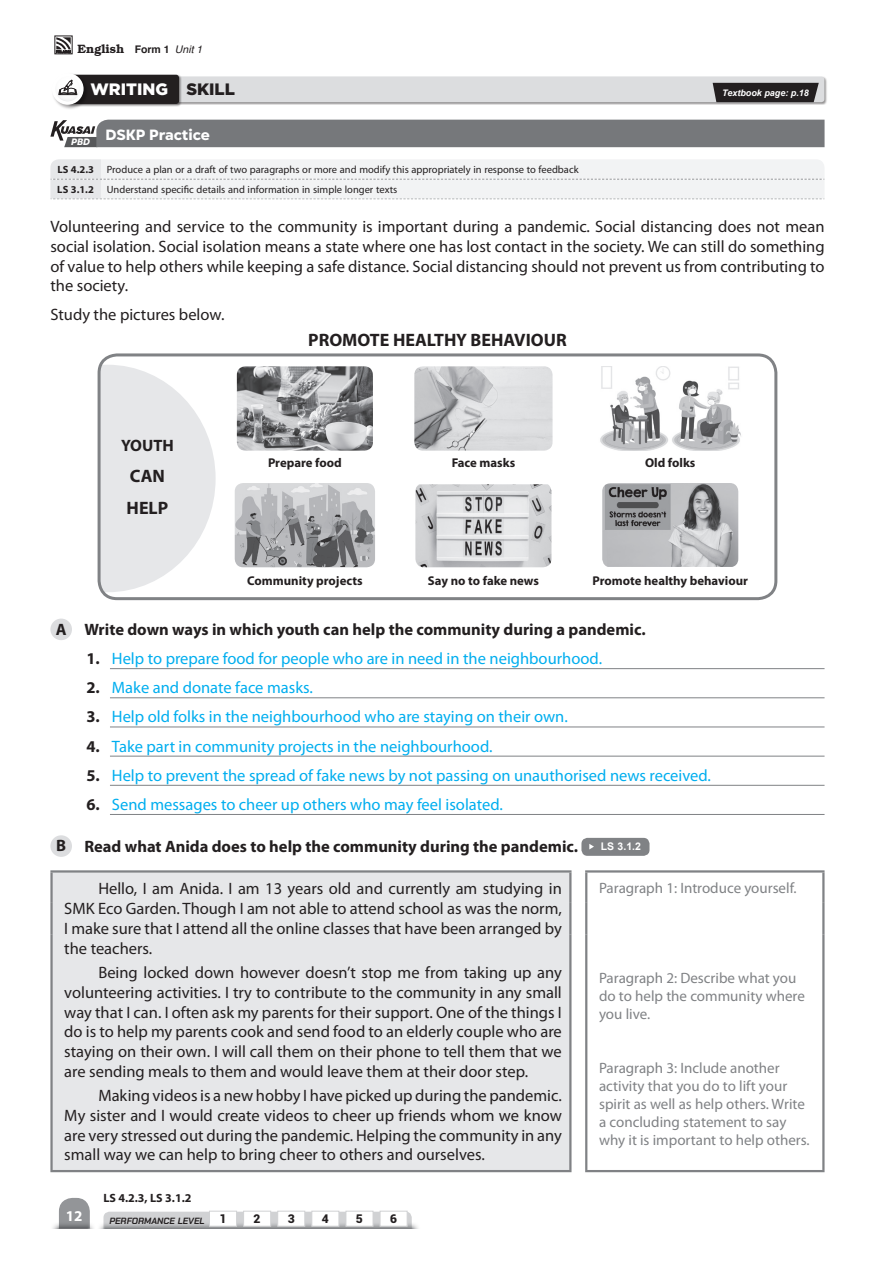
<style>
.page{position:relative;width:892px;height:1262px;background:#fff}
.page>*{position:absolute;margin:0;border:0;box-sizing:border-box;transform-origin:0 0}
.t1{font:700 18px/31.5px "Myriad Pro";color:#231f20}
._00_Body_Text{font:16.5px/19.8px "Myriad Pro";color:#231f20;text-align:justify}
.Body_Text{font:16.5px/19.8px "Myriad Pro";color:#231f20;text-align:justify}
._00_123_Text{font:16.5px "Myriad Pro";color:#00aeef}
._00_Body_Text-2{font:700 16.5px "Myriad Pro";color:#231f20}
.t2{font:900 16.5px "Gotham";color:#fff}
._00_Body_Text-3{font:15px/18px "Myriad Pro";color:#808285}
.t3{font:700 15px "Myriad Pro";color:#fff}
.t4{font:800 14.85px "Gogh";color:#fff}
.t5{font:700 12.75px "Myriad Pro";color:#231f20}
.t6{font:600 12px "Bookman";color:#231f20}
._00_Body_Text-4{font:700 12px "Myriad Pro";color:#231f20}
.t7{font:900 12px "Roboto";color:#231f20}
.t8{font:10.5px/20px "Myriad Pro";color:#231f20}
.t9{font:700 10.5px "Arial";color:#fff}
.t10{font:italic 700 9px "Chakra Petch";color:#231f20}
.t11{font:italic 700 9px "Arial";color:#fff}
.s1{font-family:"Helvetica";font-weight:700;font-size:10.5px}
.s2{font-family:"Helvetica";font-weight:400;font-style:italic;font-size:10.5px}
.s3{color:#231f20}
.s4{font-weight:700}
.s5{font-weight:700;color:#231f20}
.s6{font-family:"Roboto";font-weight:900;font-style:normal;font-size:12px}
</style>
<div class="page">
<div style="left:55px;top:36px;width:17px;height:18px;border:1px solid #231f20"></div>
<svg style="left:56px;top:37px;width:15px;height:16px"></svg>
<svg style="left:59px;top:1198px;width:31px;height:22px"></svg>
<svg style="left:52px;top:1220px;width:42px;height:9px"></svg>
<svg style="left:103px;top:1211px;width:309px;height:9px"></svg>
<svg style="left:99px;top:1220px;width:319px;height:9px;background:#b3b4b6"></svg>
<div style="left:209px;top:1210px;width:28px;height:16px;background:#fff;border:1px solid #d1d2d4"></div>
<div style="left:243px;top:1210px;width:28px;height:16px;background:#fff;border:1px solid #d1d2d4"></div>
<div style="left:277px;top:1210px;width:28px;height:16px;background:#fff;border:1px solid #d1d2d4"></div>
<div style="left:311px;top:1210px;width:28px;height:16px;background:#fff;border:1px solid #d1d2d4"></div>
<div style="left:345px;top:1210px;width:28px;height:16px;background:#fff;border:1px solid #d1d2d4"></div>
<div style="left:380px;top:1210px;width:27px;height:16px;background:#fff;border:1px solid #d1d2d4"></div>
<hr style="left:110px;top:668px;width:714px;height:1px;background:#808285">
<hr style="left:110px;top:697px;width:714px;height:1px;background:#808285">
<hr style="left:110px;top:726px;width:714px;height:1px;background:#808285">
<hr style="left:110px;top:756px;width:714px;height:1px;background:#808285">
<hr style="left:110px;top:785px;width:714px;height:1px;background:#808285">
<hr style="left:110px;top:814px;width:714px;height:1px;background:#808285">
<div style="left:67px;top:74px;width:115px;height:33px;background:#231f20;opacity:.5"></div>
<img style="left:53px;top:74px;width:36px;height:35px">
<div style="left:54px;top:75px;width:28px;height:28px;background:#fbfbfb;border-radius:14px"></div>
<div style="left:52px;top:73px;width:32px;height:32px;border:3px solid #fff;border-radius:50%"></div>
<svg style="left:58px;top:75px;width:766px;height:31px;background:#b5b5b6"></svg>
<div style="left:50px;top:120px;width:774px;height:27px;background:#76787b"></div>
<div style="left:50px;top:159px;width:51px;height:20px;background:#e6e7e9"></div>
<div style="left:101px;top:159px;width:723px;height:20px;background:#f2f3f4"></div>
<div style="left:50px;top:179px;width:51px;height:20px;background:#e6e7e9"></div>
<div style="left:101px;top:179px;width:723px;height:20px;background:#f2f3f4"></div>
<svg style="left:50px;top:179px;width:774px;height:1px"></svg>
<svg style="left:51px;top:199px;width:773px;height:1px"></svg>
<svg style="left:99px;top:365px;width:117px;height:227px"></svg>
<div style="left:98px;top:353px;width:679px;height:247px;border:3px solid #808285;border-radius:18px"></div>
<img style="left:237px;top:366px;width:136px;height:84px">
<img style="left:235px;top:483px;width:140px;height:84px">
<img style="left:414px;top:366px;width:138px;height:84px">
<img style="left:600px;top:366px;width:141px;height:84px">
<img style="left:415px;top:484px;width:136px;height:83px">
<img style="left:602px;top:483px;width:136px;height:84px">
<div style="left:50px;top:618px;width:22px;height:22px;background:#dcdddf;border-radius:50%"></div>
<div style="left:50px;top:835px;width:22px;height:22px;background:#dcdddf;border-radius:50%"></div>
<div style="left:581px;top:838px;width:68px;height:18px;background:#808285;border-radius:6px"></div>
<svg style="left:589px;top:844px;width:5px;height:5px"></svg>
<div style="left:52px;top:871px;width:518px;height:300px;background:#e6e7e9"></div>
<hr style="left:50px;top:870px;width:521px;height:2px;background:#808285">
<hr style="left:50px;top:872px;width:3px;height:31px;background:#808285">
<hr style="left:585px;top:870px;width:239px;height:2px;background:#808285">
<hr style="left:50px;top:903px;width:3px;height:31px;background:#808285">
<hr style="left:50px;top:934px;width:3px;height:236px;background:#808285">
<hr style="left:50px;top:1170px;width:521px;height:2px;background:#808285">
<hr style="left:585px;top:1170px;width:239px;height:2px;background:#808285">
<hr style="left:569px;top:872px;width:2px;height:31px;background:#808285">
<hr style="left:569px;top:903px;width:2px;height:31px;background:#808285">
<hr style="left:569px;top:934px;width:2px;height:236px;background:#808285">
<hr style="left:585px;top:872px;width:2px;height:31px;background:#808285">
<hr style="left:822px;top:872px;width:2px;height:31px;background:#808285">
<hr style="left:585px;top:903px;width:2px;height:31px;background:#808285">
<hr style="left:822px;top:903px;width:2px;height:31px;background:#808285">
<hr style="left:585px;top:934px;width:2px;height:236px;background:#808285">
<hr style="left:822px;top:934px;width:2px;height:236px;background:#808285">
<p class="t6" style="left:78px;top:42px;width:126px">English <span class="s1">Form 1</span> <span class="s2">Unit 1</span></p>
<p class="t2" style="left:90px;top:80px;width:146px">WRITING <span class="s3">SKILL</span></p>
<p class="t11" style="left:722px;top:87px;width:88px">Textbook page: p.18</p>
<p class="t4" style="left:71px;top:125px;width:140px"><sub>PBD</sub> DSKP Practice</p>
<p class="t8" style="left:57px;top:159px;width:523px"><span class="s4">LS 4.2.3</span> Produce a plan or a draft of two paragraphs or more and modify this appropriately in response to feedback<br><span class="s4">LS 3.1.2</span> Understand specific details and information in simple longer texts</p>
<p class="Body_Text" style="left:50px;top:216px;width:775px">Volunteering and service to the community is important during a pandemic. Social distancing does not mean social isolation. Social isolation means a state where one has lost contact in the society. We can still do something of value to help others while keeping a safe distance. Social distancing should not prevent us from contributing to the society.</p>
<p class="Body_Text" style="left:50px;top:304px;width:175px">Study the pictures below.</p>
<p class="t1" style="left:308px;top:323px;width:260px">PROMOTE HEALTHY BEHAVIOUR</p>
<p class="_00_Body_Text-2" style="left:121px;top:434px;width:54px">YOUTH</p>
<p class="t1" style="left:127px;top:460px;width:43px">CAN<br>HELP</p>
<p class="t5" style="left:268px;top:454px;width:75px">Prepare food</p>
<p class="t5" style="left:452px;top:454px;width:65px">Face masks</p>
<p class="t5" style="left:645px;top:454px;width:52px">Old folks</p>
<p class="t5" style="left:247px;top:572px;width:117px">Community projects</p>
<p class="t5" style="left:428px;top:572px;width:113px">Say no to fake news</p>
<p class="t5" style="left:592px;top:572px;width:157px">Promote healthy behaviour</p>
<p class="_00_Body_Text-2" style="left:56px;top:618px;width:12px">A</p>
<p class="_00_Body_Text-2" style="left:84px;top:618px;width:563px">Write down ways in which youth can help the community during a pandemic.</p>
<p class="_00_123_Text" style="left:86px;top:648px;width:517px"><span class="s5">1.</span> Help to prepare food for people who are in need in the neighbourhood.</p>
<p class="_00_123_Text" style="left:86px;top:677px;width:228px"><span class="s5">2.</span> Make and donate face masks.</p>
<p class="_00_123_Text" style="left:86px;top:706px;width:483px"><span class="s5">3.</span> Help old folks in the neighbourhood who are staying on their own.</p>
<p class="_00_123_Text" style="left:86px;top:736px;width:408px"><span class="s5">4.</span> Take part in community projects in the neighbourhood.</p>
<p class="_00_123_Text" style="left:86px;top:765px;width:626px"><span class="s5">5.</span> Help to prevent the spread of fake news by not passing on unauthorised news received.</p>
<p class="_00_123_Text" style="left:86px;top:794px;width:418px"><span class="s5">6.</span> Send messages to cheer up others who may feel isolated.</p>
<p class="_00_Body_Text-2" style="left:56px;top:835px;width:11px">B</p>
<p class="_00_Body_Text-2" style="left:84px;top:835px;width:495px">Read what Anida does to help the community during the pandemic.</p>
<p class="t9" style="left:600px;top:840px;width:42px">LS 3.1.2</p>
<p class="_00_Body_Text" style="left:64px;top:878px;width:499px;text-indent:34px">Hello, I am Anida. I am 13 years old and currently am studying in SMK Eco Garden. Though I am not able to attend school as was the norm, I make sure that I attend all the online classes that have been arranged by the teachers.</p>
<p class="_00_Body_Text" style="left:64px;top:962px;width:499px;text-indent:34px">Being locked down however doesn’t stop me from taking up any volunteering activities. I try to contribute to the community in any small way that I can. I often ask my parents for their support. One of the things I do is to help my parents cook and send food to an elderly couple who are staying on their own. I will call them on their phone to tell them that we are sending meals to them and would leave them at their door step.</p>
<p class="_00_Body_Text" style="left:64px;top:1085px;width:499px;text-indent:34px">Making videos is a new hobby I have picked up during the pandemic.<br>My sister and I would create videos to cheer up friends whom we know are very stressed out during the pandemic. Helping the community in any small way we can help to bring cheer to others and ourselves.</p>
<p class="_00_Body_Text-3" style="left:599px;top:879px;width:199px">Paragraph 1: Introduce yourself.</p>
<p class="_00_Body_Text-3" style="left:599px;top:969px;width:207px">Paragraph 2: Describe what you do to help the community where you live.</p>
<p class="_00_Body_Text-3" style="left:599px;top:1059px;width:212px">Paragraph 3: Include another activity that you do to lift your spirit as well as help others. Write a concluding statement to say why it is important to help others.</p>
<p class="_00_Body_Text-4" style="left:103px;top:1190px;width:90px">LS 4.2.3, LS 3.1.2</p>
<p class="t3" style="left:66px;top:1206px;width:18px">12</p>
<p class="t10" style="left:109px;top:1215px;width:119px">PERFORMANCE LEVEL <span class="s6">1</span></p>
<p class="t7" style="left:254px;top:1210px;width:8px">2</p>
<p class="t7" style="left:288px;top:1210px;width:8px">3</p>
<p class="t7" style="left:322px;top:1210px;width:8px">4</p>
<p class="t7" style="left:356px;top:1210px;width:8px">5</p>
<p class="t7" style="left:390px;top:1210px;width:8px">6</p>
</div>
